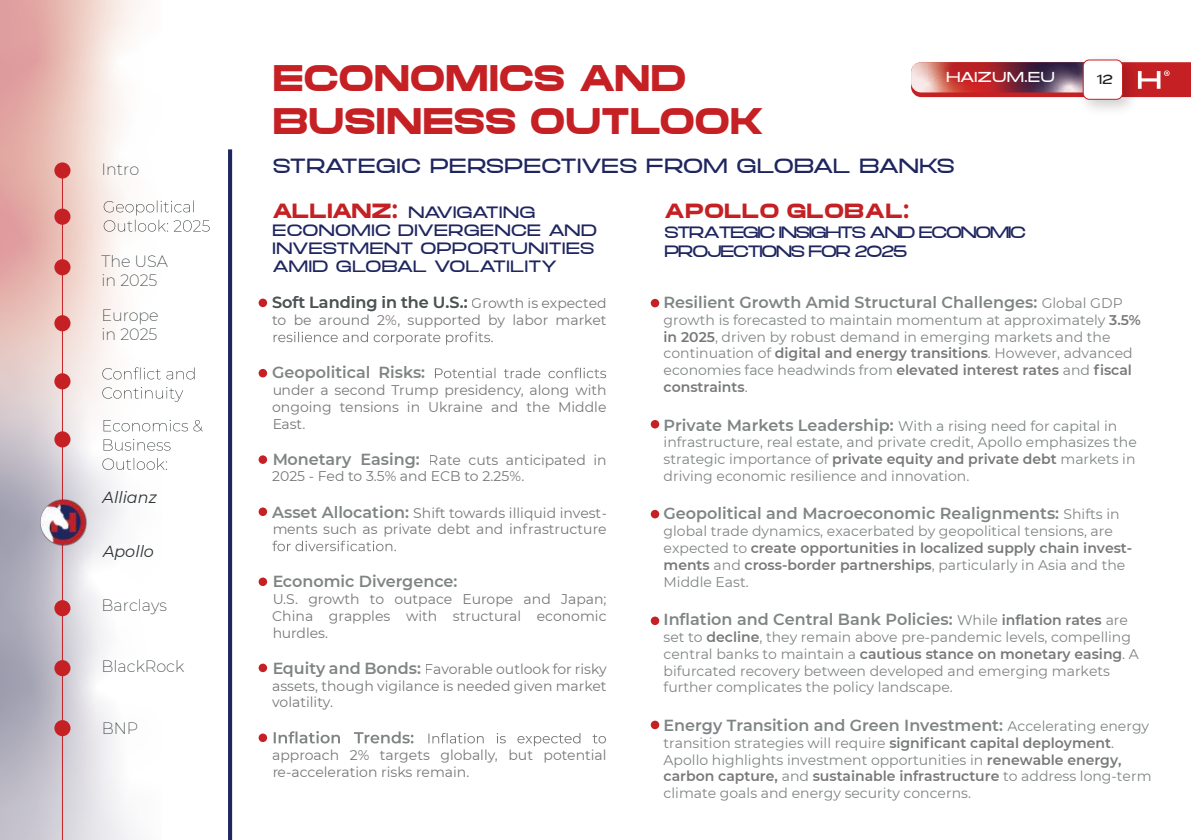
<style>
.page{position:relative;width:1191px;height:840px;background:#fff}
.page>*{position:absolute;margin:0;border:0;box-sizing:border-box;transform-origin:0 0}
.t1{font:700 36px "Mortend";letter-spacing:-.02em;color:#c52024}
.t2{font:300 20px "Mortend";letter-spacing:-.02em;color:#1f265f}
.t3{font:700 20px "Mortend";color:#c52024}
.t4{font:600 16px "Montserrat";color:#2c3435}
.t5{font:300 16px/18px "Mortend";letter-spacing:-.02em;color:#1f265f}
.t6{font:200 16px/19.2px "Montserrat";color:#2c3435}
.t7{font:300 16px/19.2px "Mortend";letter-spacing:-.12em;color:#1f265f}
.t8{font:italic 16px "Montserrat";color:#2c3435}
.t9{font:14px/16.8px "Montserrat";color:#2c3435}
.t10{font:14px/16.8px "Montserrat";color:#1d2022;text-align:justify}
.t11{font:300 14px "Mortend";color:#fff}
.t12{font:300 13px "Mortend";color:#241f1f}
.s1{font-weight:700;font-size:20px;color:#c52024}
.s2{font-weight:400;font-size:14px}
.s3{font-weight:600;color:#1d2022}
.s4{font-weight:600;font-size:16px}
.s5{font-size:14px;color:#1d2022}
.s6{font-weight:400;font-size:14px;color:#1d2022}
.s7{font-weight:600;font-size:16px;color:#2c3435}
</style>
<div class="page">
<svg style="left:911px;top:62px;width:280px;height:35px;background:#ac4249"></svg>
<img style="left:1071px;top:61px;width:74px;height:49px">
<div style="left:1083px;top:60px;width:39px;height:39px;background:#fff;border-radius:6px"></div>
<div style="left:1082px;top:59px;width:41px;height:41px;border:1px solid #c52024;border-radius:6px"></div>
<svg style="left:273px;top:331px;width:220px;height:13px"></svg>
<svg style="left:435px;top:367px;width:171px;height:11px"></svg>
<svg style="left:272px;top:540px;width:124px;height:11px"></svg>
<svg style="left:274px;top:731px;width:139px;height:12px"></svg>
<svg style="left:428px;top:733px;width:178px;height:12px"></svg>
<div style="left:259px;top:298px;width:8px;height:9px;background:#c52024;border-radius:50%"></div>
<div style="left:259px;top:369px;width:8px;height:8px;background:#c52024;border-radius:50%"></div>
<div style="left:259px;top:455px;width:8px;height:8px;background:#c52024;border-radius:50%"></div>
<div style="left:259px;top:507px;width:8px;height:8px;background:#c52024;border-radius:50%"></div>
<div style="left:259px;top:577px;width:8px;height:8px;background:#c52024;border-radius:50%"></div>
<div style="left:259px;top:663px;width:8px;height:8px;background:#c52024;border-radius:50%"></div>
<div style="left:259px;top:733px;width:8px;height:8px;background:#c52024;border-radius:50%"></div>
<div style="left:651px;top:299px;width:8px;height:8px;background:#c52024;border-radius:50%"></div>
<div style="left:651px;top:420px;width:8px;height:8px;background:#c52024;border-radius:50%"></div>
<div style="left:651px;top:509px;width:8px;height:9px;background:#c52024;border-radius:50%"></div>
<div style="left:651px;top:616px;width:8px;height:8px;background:#c52024;border-radius:50%"></div>
<div style="left:651px;top:720px;width:8px;height:8px;background:#c52024;border-radius:50%"></div>
<svg style="left:228px;top:149px;width:4px;height:690px;background:#212860"></svg>
<svg style="left:0;top:0;width:161px;height:838px"></svg>
<hr style="left:62px;top:175px;width:1px;height:664px;background:#c52024">
<img style="left:38px;top:497px;width:49px;height:49px">
<div style="left:54px;top:259px;width:16px;height:16px;background:#c52024;border-radius:50%"></div>
<div style="left:54px;top:315px;width:16px;height:16px;background:#c52024;border-radius:50%"></div>
<svg style="left:102px;top:367px;width:92px;height:12px"></svg>
<svg style="left:102px;top:387px;width:81px;height:14px"></svg>
<div style="left:54px;top:431px;width:16px;height:16px;background:#c52024;border-radius:50%"></div>
<svg style="left:104px;top:419px;width:99px;height:12px"></svg>
<svg style="left:104px;top:439px;width:66px;height:11px"></svg>
<svg style="left:102px;top:457px;width:65px;height:12px"></svg>
<div style="left:54px;top:162px;width:16px;height:16px;background:#c52024;border-radius:50%"></div>
<div style="left:54px;top:599px;width:16px;height:17px;background:#c52024;border-radius:50%"></div>
<div style="left:54px;top:659px;width:16px;height:16px;background:#c52024;border-radius:50%"></div>
<div style="left:54px;top:208px;width:16px;height:17px;background:#c52024;border-radius:50%"></div>
<svg style="left:104px;top:200px;width:106px;height:31px"></svg>
<div style="left:54px;top:373px;width:16px;height:16px;background:#c52024;border-radius:50%"></div>
<div style="left:54px;top:719px;width:16px;height:16px;background:#c52024;border-radius:50%"></div>
<p class="t6" style="left:102px;top:159px;width:39px">Intro</p>
<p class="t6" style="left:101px;top:251px;width:68px">The USA in 2025</p>
<p class="t6" style="left:101px;top:305px;width:59px">Europe in 2025</p>
<p class="t8" style="left:103px;top:486px;width:56px">Allianz</p>
<p class="t8" style="left:103px;top:540px;width:52px">Apollo</p>
<p class="t6" style="left:102px;top:595px;width:67px">Barclays</p>
<p class="t6" style="left:102px;top:656px;width:84px">BlackRock</p>
<p class="t6" style="left:102px;top:717px;width:38px">BNP</p>
<h1 class="t1" style="left:272px;top:51px;width:416px">ECONOMICS AND</h1>
<p class="t11" style="left:946px;top:67px;width:110px">HAIZUM.EU</p>
<p class="t12" style="left:1096px;top:70px;width:18px">12</p>
<h1 class="t1" style="left:272px;top:95px;width:493px">BUSINESS OUTLOOK</h1>
<h2 class="t2" style="left:272px;top:151px;width:684px">STRATEGIC PERSPECTIVES FROM GLOBAL BANKS</h2>
<p class="t5" style="left:272px;top:204px;width:327px"><span class="s1">ALLIANZ:</span> NAVIGATING<br>ECONOMIC DIVERGENCE AND<br>INVESTMENT OPPORTUNITIES<br>AMID GLOBAL VOLATILITY</p>
<h2 class="t3" style="left:664px;top:196px;width:247px">APOLLO GLOBAL:</h2>
<p class="t7" style="left:664px;top:223px;width:364px">STRATEGIC INSIGHTS AND ECONOMIC<br>PROJECTIONS FOR 2025</p>
<p class="t4" style="left:663px;top:291px;width:460px">Resilient Growth Amid Structural Challenges: <span class="s2">Global GDP</span></p>
<p class="t9" style="left:663px;top:311px;width:479px">growth is forecasted to maintain momentum at approximately <span class="s3">3.5% in 2025</span>, driven by robust demand in emerging markets and the continuation of <span class="s3">digital and energy transitions</span>. However, advanced economies face headwinds from <span class="s3">elevated interest rates</span> and <span class="s3">fiscal constraints</span>.</p>
<p class="t9" style="left:663px;top:416px;width:475px"><span class="s4">Private Markets Leadership:</span> With a rising need for capital in infrastructure, real estate, and private credit, Apollo emphasizes the strategic importance of <span class="s3">private equity and private debt</span> markets in driving economic resilience and innovation.</p>
<p class="t4" style="left:663px;top:502px;width:457px">Geopolitical and Macroeconomic Realignments: <span class="s2">Shifts in</span></p>
<p class="t9" style="left:663px;top:522px;width:470px">global trade dynamics, exacerbated by geopolitical tensions, are expected to <span class="s3">create opportunities in localized supply chain invest&shy;ments</span> and <span class="s3">cross-border partnerships</span>, particularly in Asia and the Middle East.</p>
<p class="t4" style="left:663px;top:607px;width:466px">Inflation and Central Bank Policies: <span class="s2">While</span> <span class="s5">inflation rates</span> <span class="s2">are</span></p>
<p class="t9" style="left:663px;top:627px;width:477px">set to <span class="s3">decline</span>, they remain above pre-pandemic levels, compelling central banks to maintain a <span class="s3">cautious stance on monetary easing</span>. A bifurcated recovery between developed and emerging markets further complicates the policy landscape.</p>
<p class="t4" style="left:663px;top:713px;width:487px">Energy Transition and Green Investment: <span class="s2">Accelerating energy</span></p>
<p class="t9" style="left:663px;top:733px;width:489px">transition strategies will require <span class="s3">significant capital deployment</span>.<br>Apollo highlights investment opportunities in <span class="s3">renewable energy, carbon capture,</span> and <span class="s3">sustainable infrastructure</span> to address long-term climate goals and energy security concerns.</p>
<p class="t4" style="left:272px;top:291px;width:336px">Soft Landing in the U.S.: <span class="s6">Growth is expected</span></p>
<p class="t10" style="left:272px;top:311px;width:336px">to be around 2%, supported by labor market</p>
<p class="t4" style="left:272px;top:361px;width:154px">Geopolitical Risks:</p>
<p class="t10" style="left:272px;top:381px;width:336px">under a second Trump presidency, along with ongoing tensions in Ukraine and the Middle East.</p>
<p class="t10" style="left:272px;top:450px;width:336px"><span class="s7">Monetary Easing:</span> Rate cuts anticipated in<br>2025 - Fed to 3.5% and ECB to 2.25%.</p>
<p class="t10" style="left:272px;top:503px;width:336px"><span class="s7">Asset Allocation:</span> Shift towards illiquid invest&shy;ments such as private debt and infrastructure</p>
<p class="t4" style="left:272px;top:570px;width:187px">Economic Divergence:</p>
<p class="t10" style="left:272px;top:589px;width:336px">U.S. growth to outpace Europe and Japan; China grapples with structural economic hurdles.</p>
<p class="t10" style="left:272px;top:659px;width:336px"><span class="s7">Equity and Bonds:</span> Favorable outlook for risky assets, though vigilance is needed given market volatility.</p>
<p class="t10" style="left:272px;top:745px;width:336px">approach 2% targets globally, but potential re-acceleration risks remain.</p>
</div>
